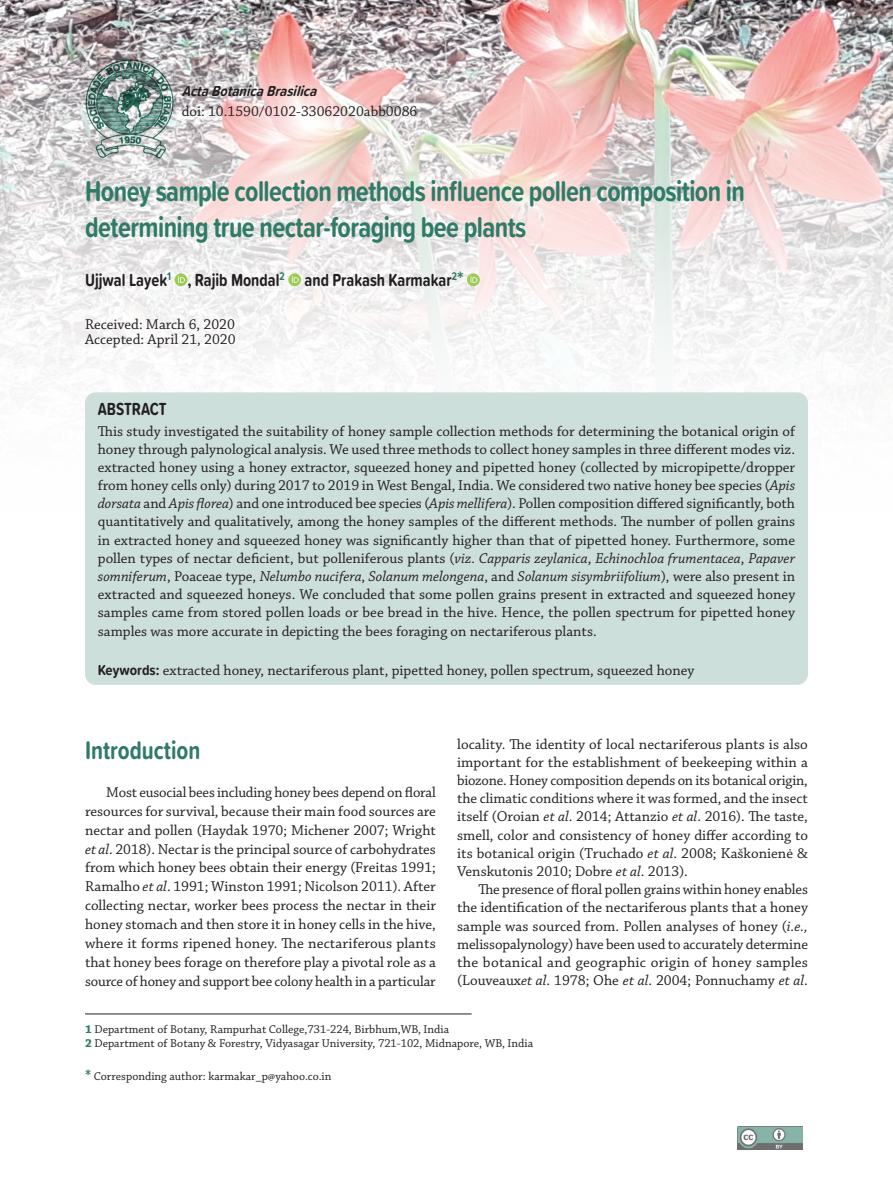
<style>
.page{position:relative;width:893px;height:1191px;background:#fff}
.page>*{position:absolute;margin:0;border:0;box-sizing:border-box;transform-origin:0 0}
.t1{font:700 29.7px/36.2px "Proxima Soft Cond";letter-spacing:-.02em;color:#2f7b67;scale:.91 1}
.t2{font:700 26.4px "Proxima Soft Cond";color:#2f7b67;scale:.91 1}
.t3{font:700 18.15px "Proxima Soft Cond";color:#231f20;scale:.91 1}
.t4{font:15px/18.1px "Chaparral Pro";color:#231f20;text-align:justify}
.t5{font:italic 700 15px "Proxima Soft Cond";color:#231f20}
.t6{font:12px/14.4px "Chaparral Pro";color:#231f20}
.s1{font-size:21.45px;color:#2f7b67}
.s2{font-style:italic}
.s3{font-family:"Proxima Soft Cond";font-weight:700}
.s4{font-weight:700;color:#2f7b67}
.s5{font-weight:700;font-size:15px;color:#2f7b67}
</style>
<div class="page">
<img style="left:0;top:0;width:893px;height:377px">
<div style="left:85px;top:392px;width:723px;height:293px;background:#cddfdb;border-radius:11px"></div>
<hr style="left:85px;top:1013px;width:387px;height:1px;background:#231f20">
<img style="left:82px;top:54px;width:98px;height:111px">
<div style="left:175px;top:273px;width:12px;height:13px;background:#9acc51;border-radius:50%"></div>
<svg style="left:178px;top:276px;width:7px;height:7px"></svg>
<svg style="left:288px;top:273px;width:13px;height:13px"></svg>
<svg style="left:292px;top:276px;width:7px;height:7px"></svg>
<svg style="left:467px;top:273px;width:13px;height:13px"></svg>
<svg style="left:470px;top:276px;width:7px;height:7px"></svg>
<img style="left:737px;top:1127px;width:65px;height:22px">
<p class="t5" style="left:182px;top:79px;width:142px">ActaBotanicaBrasilica</p>
<p class="t4" style="left:182px;top:103px;width:237px">doi: 10.1590/0102-33062020abb0086</p>
<h1 class="t1" style="left:85px;top:171px;width:727px">Honey sample collection methods influence pollen composition in determining true nectar-foraging bee plants</h1>
<p class="t3" style="left:85px;top:266px;width:417px">Ujjwal Layek<sup>1</sup> , Rajib Mondal<sup>2</sup> and Prakash Karmakar<sup>2</sup><span class="s1">*</span></p>
<p class="t4" style="left:85px;top:317px;width:152px;line-height:15.1px">Received: March 6, 2020<br>Accepted: April 21, 2020</p>
<p class="t3" style="left:98px;top:395px;width:77px">ABSTRACT</p>
<p class="t4" style="left:98px;top:422px;width:699px">This study investigated the suitability of honey sample collection methods for determining the botanical origin of honey through palynological analysis. We used three methods to collect honey samples in three different modes viz. extracted honey using a honey extractor, squeezed honey and pipetted honey (collected by micropipette/dropper from honey cells only) during 2017 to 2019 in West Bengal, India. We considered two native honey bee species (<span class="s2">Apis dorsata</span> and <span class="s2">Apis florea</span>) and one introduced bee species (<span class="s2">Apis mellifera</span>). Pollen composition differed significantly, both quantitatively and qualitatively, among the honey samples of the different methods. The number of pollen grains in extracted honey and squeezed honey was significantly higher than that of pipetted honey. Furthermore, some pollen types of nectar deficient, but polleniferous plants (<span class="s2">viz. Capparis zeylanica</span>, <span class="s2">Echinochloa frumentacea</span>, <span class="s2">Papaver somniferum</span>, Poaceae type, <span class="s2">Nelumbo nucifera</span>, <span class="s2">Solanum melongena</span>, and <span class="s2">Solanum sisymbriifolium</span>), were also present in extracted and squeezed honeys. We concluded that some pollen grains present in extracted and squeezed honey samples came from stored pollen loads or bee bread in the hive. Hence, the pollen spectrum for pipetted honey samples was more accurate in depicting the bees foraging on nectariferous plants.</p>
<p class="t4" style="left:98px;top:662px;width:598px"><span class="s3">Keywords:</span> extracted honey, nectariferous plant, pipetted honey, pollen spectrum, squeezed honey</p>
<p class="t4" style="left:457px;top:735px;width:352px">locality. The identity of local nectariferous plants is also important for the establishment of beekeeping within a biozone. Honey composition depends on its botanical origin, the climatic conditions where it was formed, and the insect itself (Oroian <span class="s2">et al</span>. 2014; Attanzio <span class="s2">et al</span>. 2016). The taste, smell, color and consistency of honey differ according to its botanical origin (Truchado <span class="s2">et al</span>. 2008; Kaškonienė &amp; Venskutonis 2010; Dobre <span class="s2">et al</span>. 2013).</p>
<p class="t4" style="left:457px;top:881px;width:352px;text-indent:21px">The presence of floral pollen grains within honey enables the identification of the nectariferous plants that a honey sample was sourced from. Pollen analyses of honey (<span class="s2">i.e., </span>melissopalynology) have been used to accurately determine the botanical and geographic origin of honey samples (Louveaux<span class="s2">et al</span>. 1978; Ohe <span class="s2">et al</span>. 2004; Ponnuchamy <span class="s2">et al</span>.</p>
<p class="t6" style="left:85px;top:1022px;width:450px"><span class="s4">1</span> Department of Botany, Rampurhat College,731-224, Birbhum,WB, India<br><span class="s4">2</span> Department of Botany &amp; Forestry, Vidyasagar University, 721-102, Midnapore, WB, India</p>
<p class="t6" style="left:85px;top:1069px;width:248px"><span class="s5">*</span> Corresponding author: karmakar_p@yahoo.co.in</p>
<h2 class="t2" style="left:85px;top:731px;width:128px">Introduction</h2>
<p class="t4" style="left:85px;top:783px;width:352px;line-height:18.9px;text-indent:21px">Most eusocial bees including honey bees depend on floral resources for survival, because their main food sources are nectar and pollen (Haydak 1970; Michener 2007; Wright <span class="s2">et al</span>. 2018). Nectar is the principal source of carbohydrates from which honey bees obtain their energy (Freitas 1991; Ramalho <span class="s2">et al</span>. 1991; Winston 1991; Nicolson 2011). After collecting nectar, worker bees process the nectar in their honey stomach and then store it in honey cells in the hive, where it forms ripened honey. The nectariferous plants that honey bees forage on therefore play a pivotal role as a source of honey and support bee colony health in a particular</p>
</div>
